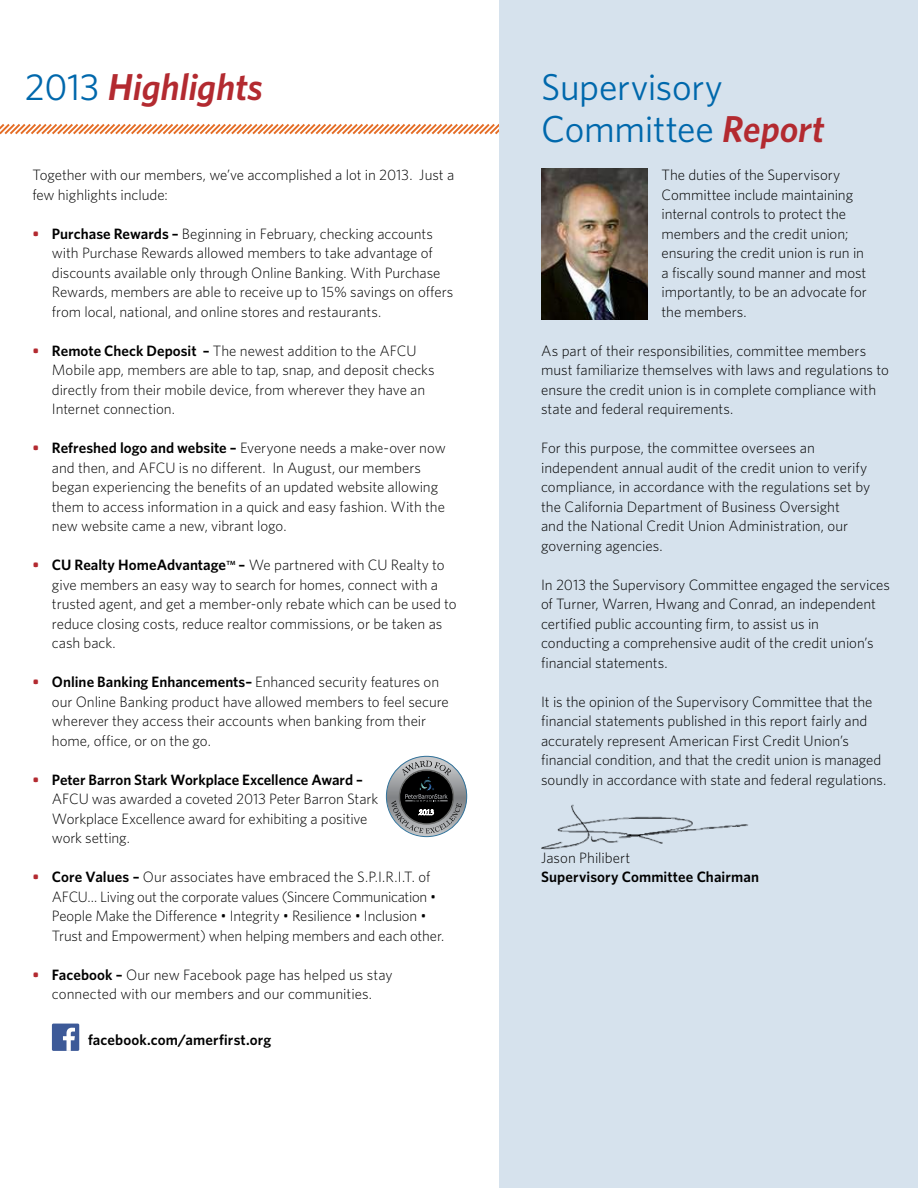
<style>
.page{position:relative;width:918px;height:1188px;background:#fff}
.page>*{position:absolute;margin:0;border:0;box-sizing:border-box;transform-origin:0 0}
.t1{font:37.5px/42px "Whitney";letter-spacing:-.005em;color:#0068ac}
.t2{font:italic 600 37.5px "Whitney";letter-spacing:-.005em;color:#b32a30}
.t3{font:300 15px/19.5px "Whitney";letter-spacing:-.005em;color:#000}
.t4{font:600 15px "Whitney";letter-spacing:.005em;color:#000}
.t5{font:600 6px "Whitney";color:#000}
.s1{font-weight:400;font-style:normal;color:#0068ac}
.s2{font-weight:600;color:#b32a30}
.s3{font-weight:600}
.s4{color:#b32a30}
.s5{font-weight:600;font-style:italic;color:#b32a30}
</style>
<div class="page">
<svg style="left:0;top:122px;width:500px;height:14px"></svg>
<div style="left:500px;top:0;width:418px;height:1188px;background:#d6e2ed"></div>
<img style="left:541px;top:168px;width:107px;height:152px">
<img style="left:541px;top:804px;width:207px;height:46px">
<svg style="left:387px;top:756px;width:80px;height:80px"></svg>
<div style="left:386px;top:756px;width:81px;height:81px;border:1px solid #31729a;border-radius:50%"></div>
<svg style="left:391px;top:761px;width:71px;height:72px;background:#646769"></svg>
<div style="left:52px;top:1024px;width:27px;height:27px;background:#3d5a98;border-radius:2px"></div>
<svg style="left:63px;top:1028px;width:12px;height:23px"></svg>
<h1 class="t2" style="left:25px;top:65px;width:239px"><span class="s1">2013</span> Highlights</h1>
<p class="t3" style="left:32px;top:165px;width:423px">Together with our members, we’ve accomplished a lot in 2013. Just a few highlights include:</p>
<p class="t3" style="left:52px;top:224px;width:403px;text-indent:-20px"><span class="s2">•</span> <span class="s3">Purchase Rewards –</span> Beginning in February, checking accounts with Purchase Rewards allowed members to take advantage of discounts available only through Online Banking. With Purchase Rewards, members are able to receive up to 15% savings on offers from local, national, and online stores and restaurants.</p>
<p class="t3" style="left:52px;top:341px;width:384px;text-indent:-20px"><span class="s2">•</span> <span class="s3">Remote Check Deposit –</span> The newest addition to the AFCU Mobile app, members are able to tap, snap, and deposit checks directly from their mobile device, from wherever they have an Internet connection.</p>
<p class="t3" style="left:52px;top:438px;width:395px;text-indent:-20px"><span class="s2">•</span> <span class="s3">Refreshed logo and website –</span> Everyone needs a make-over now and then, and AFCU is no different. In August, our members began experiencing the benefits of an updated website allowing them to access information in a quick and easy fashion. With the new website came a new, vibrant logo.</p>
<p class="t4" style="left:32px;top:556px;width:195px"><span class="s4">•</span> CU Realty HomeAdvantage</p>
<p class="t5" style="left:226px;top:560px;width:11px">TM</p>
<p class="t3" style="left:52px;top:555px;width:406px;text-indent:187px"><span class="s3">–</span> We partnered with CU Realty to give members an easy way to search for homes, connect with a trusted agent, and get a member-only rebate which can be used to reduce closing costs, reduce realtor commissions, or be taken as cash back.</p>
<p class="t3" style="left:52px;top:672px;width:398px;text-indent:-20px"><span class="s2">•</span> <span class="s3">Online Banking Enhancements–</span> Enhanced security features on our Online Banking product have allowed members to feel secure wherever they access their accounts when banking from their home, office, or on the go.</p>
<p class="t3" style="left:52px;top:770px;width:328px;text-indent:-20px"><span class="s2">•</span> <span class="s3">Peter Barron Stark Workplace Excellence Award – </span>AFCU was awarded a coveted 2013 Peter Barron Stark Workplace Excellence award for exhibiting a positive work setting.</p>
<p class="t3" style="left:52px;top:867px;width:394px;text-indent:-19px"><span class="s2">•</span> <span class="s3">Core Values –</span> Our associates have embraced the S.P.I.R.I.T. of AFCU… Living out the corporate values (Sincere Communication • People Make the Difference • Integrity • Resilience • Inclusion • Trust and Empowerment) when helping members and each other.</p>
<p class="t3" style="left:32px;top:965px;width:362px;text-align:center"><span class="s2">•</span> <span class="s3">Facebook –</span> Our new Facebook page has helped us stay connected with our members and our communities.</p>
<p class="t4" style="left:88px;top:1031px;width:185px">facebook.com/amerfirst.org</p>
<h1 class="t1" style="left:541px;top:66px;width:285px">Supervisory<br>Committee <span class="s5">Report</span></h1>
<p class="t3" style="left:662px;top:165px;width:207px">The duties of the Supervisory<br>Committee include maintaining internal controls to protect the members and the credit union; ensuring the credit union is run in a fiscally sound manner and most importantly, to be an advocate for the members.</p>
<p class="t3" style="left:541px;top:341px;width:349px">As part of their responsibilities, committee members must familiarize themselves with laws and regulations to ensure the credit union is in complete compliance with state and federal requirements.</p>
<p class="t3" style="left:541px;top:438px;width:331px">For this purpose, the committee oversees an independent annual audit of the credit union to verify compliance, in accordance with the regulations set by the California Department of Business Oversight<br>and the National Credit Union Administration, our governing agencies.</p>
<p class="t3" style="left:541px;top:575px;width:351px">In 2013 the Supervisory Committee engaged the services of Turner, Warren, Hwang and Conrad, an independent certified public accounting firm, to assist us in conducting a comprehensive audit of the credit union’s financial statements.</p>
<p class="t3" style="left:541px;top:692px;width:347px">It is the opinion of the Supervisory Committee that the financial statements published in this report fairly and accurately represent American First Credit Union’s financial condition, and that the credit union is managed soundly in accordance with state and federal regulations.</p>
<p class="t3" style="left:541px;top:848px;width:91px">Jason Philibert</p>
<p class="t4" style="left:541px;top:868px;width:219px">Supervisory Committee Chairman</p>
</div>
